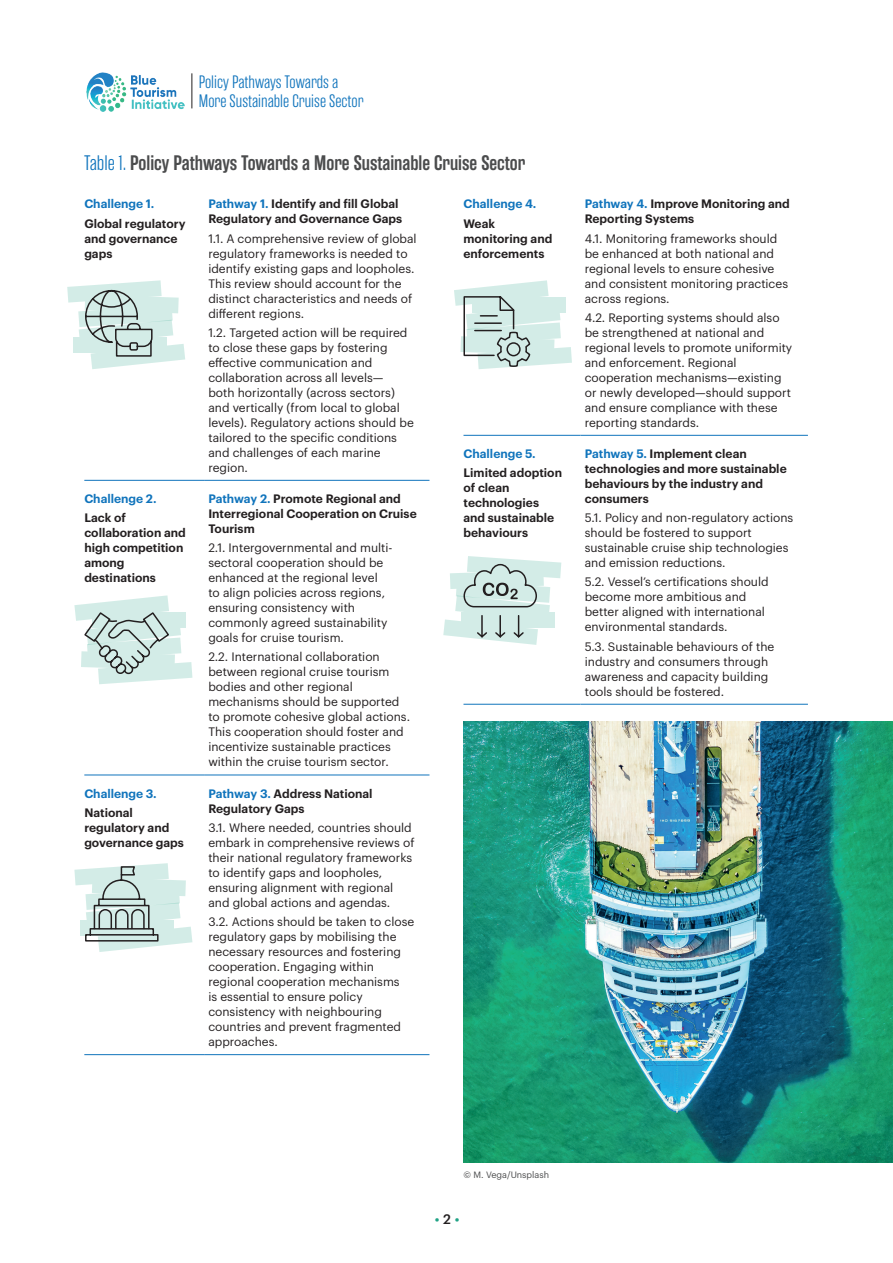
<style>
.page{position:relative;width:893px;height:1263px;background:#fff}
.page>*{position:absolute;margin:0;border:0;box-sizing:border-box;transform-origin:0 0}
.t1{font:600 21px "Rama Gothic E";color:#4b4c4d}
.t2{font:300 18px/19.5px "Rama Gothic E";color:#1074bc}
.t3{font:500 13.5px "Graphik";color:#21a386}
.t4{font:12px/15px "Graphik";color:#231f20}
.t5{font:600 12px/15px "Graphik";color:#231f20}
.t6{font:600 12px "Graphik";color:#1074bc}
.t7{font:9px "Graphik";color:#4b4c4d}
.s1{font-weight:300;color:#1074bc}
.s2{color:#1074bc}
.s3{color:#231f20}
</style>
<div class="page">
<img style="left:463px;top:721px;width:430px;height:441px">
<hr style="left:84px;top:480px;width:120px;height:1px;background:#1074bc">
<hr style="left:204px;top:480px;width:225px;height:1px;background:#1074bc">
<hr style="left:84px;top:775px;width:120px;height:1px;background:#1074bc">
<hr style="left:204px;top:775px;width:225px;height:1px;background:#1074bc">
<hr style="left:84px;top:1054px;width:120px;height:1px;background:#1074bc">
<hr style="left:204px;top:1054px;width:225px;height:1px;background:#1074bc">
<hr style="left:463px;top:435px;width:117px;height:1px;background:#1074bc">
<hr style="left:580px;top:435px;width:228px;height:1px;background:#1074bc">
<hr style="left:463px;top:704px;width:117px;height:1px;background:#1074bc">
<hr style="left:580px;top:704px;width:228px;height:1px;background:#1074bc">
<svg style="left:74px;top:595px;width:118px;height:89px"></svg>
<svg style="left:67px;top:280px;width:118px;height:89px"></svg>
<svg style="left:74px;top:863px;width:118px;height:89px"></svg>
<svg style="left:454px;top:280px;width:118px;height:89px"></svg>
<svg style="left:443px;top:556px;width:118px;height:89px"></svg>
<img style="left:86px;top:72px;width:99px;height:39px">
<hr style="left:192px;top:73px;width:1px;height:35px;background:#231f20">
<h2 class="t2" style="left:199px;top:72px;width:166px">Policy Pathways Towards a<br>More Sustainable Cruise Sector</h2>
<h1 class="t1" style="left:84px;top:151px;width:443px"><span class="s1">Table 1.</span> Policy Pathways Towards a More Sustainable Cruise Sector</h1>
<p class="t6" style="left:84px;top:195px;width:72px">Challenge 1.</p>
<p class="t5" style="left:84px;top:215px;width:103px">Global regulatory and governance gaps</p>
<p class="t6" style="left:84px;top:489px;width:74px">Challenge 2.</p>
<p class="t5" style="left:84px;top:509px;width:103px">Lack of collaboration and high competition among destinations</p>
<p class="t5" style="left:208px;top:195px;width:195px"><span class="s2">Pathway 1.</span> Identify and fill Global<br>Regulatory and Governance Gaps</p>
<p class="t4" style="left:208px;top:230px;width:210px">1.1. A comprehensive review of global regulatory frameworks is needed to identify existing gaps and loopholes.<br>This review should account for the distinct characteristics and needs of different regions.</p>
<p class="t4" style="left:208px;top:324px;width:207px">1.2. Targeted action will be required to close these gaps by fostering effective communication and collaboration across all levels—<br>both horizontally (across sectors) and vertically (from local to global levels). Regulatory actions should be tailored to the specific conditions and challenges of each marine region.</p>
<p class="t5" style="left:208px;top:490px;width:210px"><span class="s2">Pathway 2.</span> Promote Regional and<br>Interregional Cooperation on Cruise<br>Tourism</p>
<p class="t4" style="left:208px;top:539px;width:186px">2.1. Intergovernmental and multi&shy;sectoral cooperation should be enhanced at the regional level<br>to align policies across regions, ensuring consistency with commonly agreed sustainability goals for cruise tourism.</p>
<p class="t4" style="left:208px;top:649px;width:203px">2.2. International collaboration between regional cruise tourism bodies and other regional mechanisms should be supported to promote cohesive global actions.<br>This cooperation should foster and incentivize sustainable practices within the cruise tourism sector.</p>
<p class="t6" style="left:463px;top:195px;width:74px">Challenge 4.</p>
<p class="t5" style="left:463px;top:215px;width:90px">Weak monitoring and enforcements</p>
<p class="t6" style="left:463px;top:444px;width:74px">Challenge 5.</p>
<p class="t5" style="left:463px;top:464px;width:100px">Limited adoption of clean technologies and sustainable behaviours</p>
<p class="t6" style="left:84px;top:784px;width:74px">Challenge 3.</p>
<p class="t5" style="left:84px;top:804px;width:101px">National regulatory and governance gaps</p>
<p class="t5" style="left:208px;top:785px;width:166px"><span class="s2">Pathway 3.</span> Address National<br>Regulatory Gaps</p>
<p class="t4" style="left:208px;top:819px;width:208px">3.1. Where needed, countries should embark in comprehensive reviews of their national regulatory frameworks to identify gaps and loopholes, ensuring alignment with regional and global actions and agendas.</p>
<p class="t4" style="left:208px;top:913px;width:207px">3.2. Actions should be taken to close regulatory gaps by mobilising the necessary resources and fostering cooperation. Engaging within regional cooperation mechanisms<br>is essential to ensure policy consistency with neighbouring countries and prevent fragmented approaches.</p>
<p class="t5" style="left:585px;top:195px;width:207px"><span class="s2">Pathway 4.</span> Improve Monitoring and<br>Reporting Systems</p>
<p class="t4" style="left:585px;top:230px;width:205px">4.1. Monitoring frameworks should be enhanced at both national and regional levels to ensure cohesive and consistent monitoring practices across regions.</p>
<p class="t4" style="left:585px;top:309px;width:209px">4.2. Reporting systems should also be strengthened at national and regional levels to promote uniformity and enforcement. Regional cooperation mechanisms—existing or newly developed—should support and ensure compliance with these reporting standards.</p>
<p class="t5" style="left:585px;top:445px;width:203px"><span class="s2">Pathway 5.</span> Implement clean technologies and more sustainable behaviours by the industry and consumers</p>
<p class="t4" style="left:585px;top:509px;width:210px">5.1. Policy and non-regulatory actions should be fostered to support sustainable cruise ship technologies and emission reductions.</p>
<p class="t4" style="left:585px;top:574px;width:185px">5.2. Vessel’s certifications should become more ambitious and better aligned with international environmental standards.</p>
<p class="t4" style="left:585px;top:638px;width:191px">5.3. Sustainable behaviours of the industry and consumers through awareness and capacity building tools should be fostered.</p>
<p class="t7" style="left:463px;top:1168px;width:87px">© M. Vega/Unsplash</p>
<p class="t3" style="left:435px;top:1209px;width:26px">• <span class="s3">2</span> •</p>
</div>
